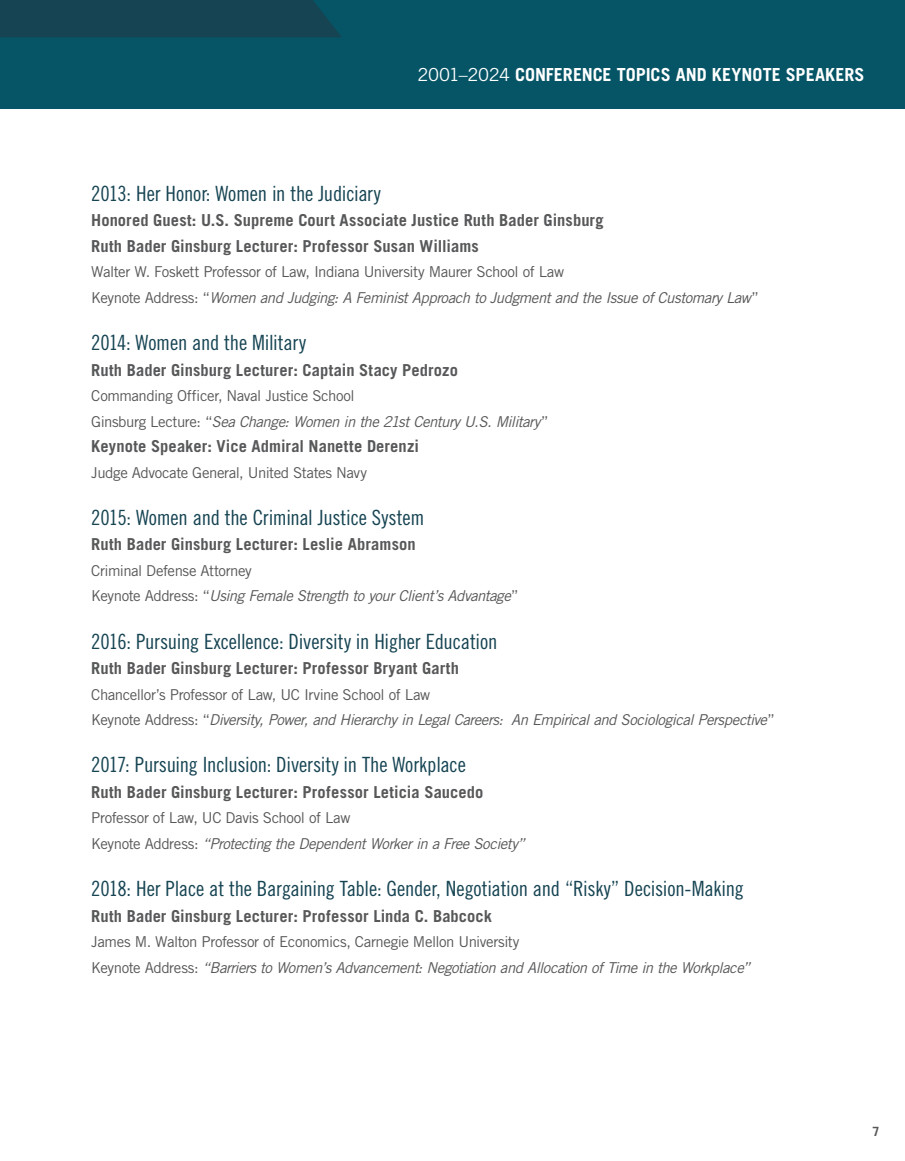
<style>
.page{position:relative;width:905px;height:1161px;background:#fff}
.page>*{position:absolute;margin:0;border:0;box-sizing:border-box;transform-origin:0 0}
.Conf_Topics_List1{font:21px "Trade Gothic LT Std Cn 18";letter-spacing:-.01em;color:#164453}
.Running_Header{font:700 18px "Trade Gothic LT Std";color:#fff}
.Speaker{font:700 16.5px "Trade Gothic LT Std";letter-spacing:.005em;color:#57585a}
.Conf_Topics_List2{font:italic 15px "Trade Gothic LT Std";letter-spacing:-.035em;color:#57585a}
.Conf_Topics_List2-2{font:15px "Trade Gothic LT Std";letter-spacing:-.03em;color:#57585a}
.Body_Copy{font:700 12.75px "Trade Gothic LT Std";color:#57585a}
.s1{font-weight:400}
.s2{font-style:normal}
</style>
<div class="page">
<div style="left:0;top:0;width:904px;height:109px;background:#055566"></div>
<div style="left:0;top:0;width:341px;height:37px;background:#164453"></div>
<p class="Running_Header" style="left:417px;top:64px;width:448px"><span class="s1">2001–2024</span> CONFERENCE TOPICS AND KEYNOTE SPEAKERS</p>
<p class="Conf_Topics_List1" style="left:91px;top:181px;width:291px">2013: Her Honor: Women in the Judiciary</p>
<p class="Speaker" style="left:91px;top:210px;width:514px">Honored Guest: U.S. Supreme Court Associate Justice Ruth Bader Ginsburg</p>
<p class="Speaker" style="left:91px;top:236px;width:389px">Ruth Bader Ginsburg Lecturer: Professor Susan Williams</p>
<p class="Conf_Topics_List2-2" style="left:91px;top:263px;width:474px">Walter W. Foskett Professor of Law, Indiana University Maurer School of Law</p>
<p class="Conf_Topics_List2" style="left:91px;top:288px;width:669px"><span class="s2">Keynote Address: “</span>Women and Judging: A Feminist Approach to Judgment and the Issue of Customary Law<span class="s2">”</span></p>
<p class="Conf_Topics_List1" style="left:91px;top:330px;width:216px">2014: Women and the Military</p>
<p class="Speaker" style="left:91px;top:360px;width:368px">Ruth Bader Ginsburg Lecturer: Captain Stacy Pedrozo</p>
<p class="Conf_Topics_List2-2" style="left:91px;top:387px;width:265px">Commanding Officer, Naval Justice School</p>
<p class="Conf_Topics_List2" style="left:91px;top:412px;width:459px"><span class="s2">Ginsburg Lecture: “</span>Sea Change: Women in the 21st Century U.S. Military<span class="s2">”</span></p>
<p class="Speaker" style="left:91px;top:436px;width:329px">Keynote Speaker: Vice Admiral Nanette Derenzi</p>
<p class="Conf_Topics_List2-2" style="left:91px;top:463px;width:277px">Judge Advocate General, United States Navy</p>
<p class="Conf_Topics_List1" style="left:91px;top:505px;width:334px">2015: Women and the Criminal Justice System</p>
<p class="Speaker" style="left:91px;top:534px;width:326px">Ruth Bader Ginsburg Lecturer: Leslie Abramson</p>
<p class="Conf_Topics_List2-2" style="left:91px;top:561px;width:162px">Criminal Defense Attorney</p>
<p class="Conf_Topics_List2" style="left:91px;top:587px;width:429px"><span class="s2">Keynote Address: “</span>Using Female Strength to your Client’s Advantage<span class="s2">”</span></p>
<p class="Conf_Topics_List1" style="left:91px;top:629px;width:407px">2016: Pursuing Excellence: Diversity in Higher Education</p>
<p class="Speaker" style="left:91px;top:658px;width:369px">Ruth Bader Ginsburg Lecturer: Professor Bryant Garth</p>
<p class="Conf_Topics_List2-2" style="left:91px;top:685px;width:340px">Chancellor’s Professor of Law, UC Irvine School of Law</p>
<p class="Conf_Topics_List2" style="left:91px;top:711px;width:685px"><span class="s2">Keynote Address: “</span>Diversity, Power, and Hierarchy in Legal Careers: An Empirical and Sociological Perspective<span class="s2">”</span></p>
<p class="Conf_Topics_List1" style="left:91px;top:752px;width:376px">2017: Pursuing Inclusion: Diversity in The Workplace</p>
<p class="Speaker" style="left:91px;top:782px;width:393px">Ruth Bader Ginsburg Lecturer: Professor Leticia Saucedo</p>
<p class="Conf_Topics_List2-2" style="left:91px;top:809px;width:260px">Professor of Law, UC Davis School of Law</p>
<p class="Conf_Topics_List2" style="left:91px;top:834px;width:435px"><span class="s2">Keynote Address:</span> “Protecting the Dependent Worker in a Free Society”</p>
<p class="Conf_Topics_List1" style="left:91px;top:876px;width:654px">2018: Her Place at the Bargaining Table: Gender, Negotiation and “Risky” Decision-Making</p>
<p class="Speaker" style="left:91px;top:906px;width:402px">Ruth Bader Ginsburg Lecturer: Professor Linda C. Babcock</p>
<p class="Conf_Topics_List2-2" style="left:91px;top:933px;width:430px">James M. Walton Professor of Economics, Carnegie Mellon University</p>
<p class="Conf_Topics_List2" style="left:91px;top:958px;width:660px"><span class="s2">Keynote Address:</span> “Barriers to Women’s Advancement: Negotiation and Allocation of Time in the Workplace”</p>
<p class="Body_Copy" style="left:872px;top:1123px;width:9px">7</p>
</div>
